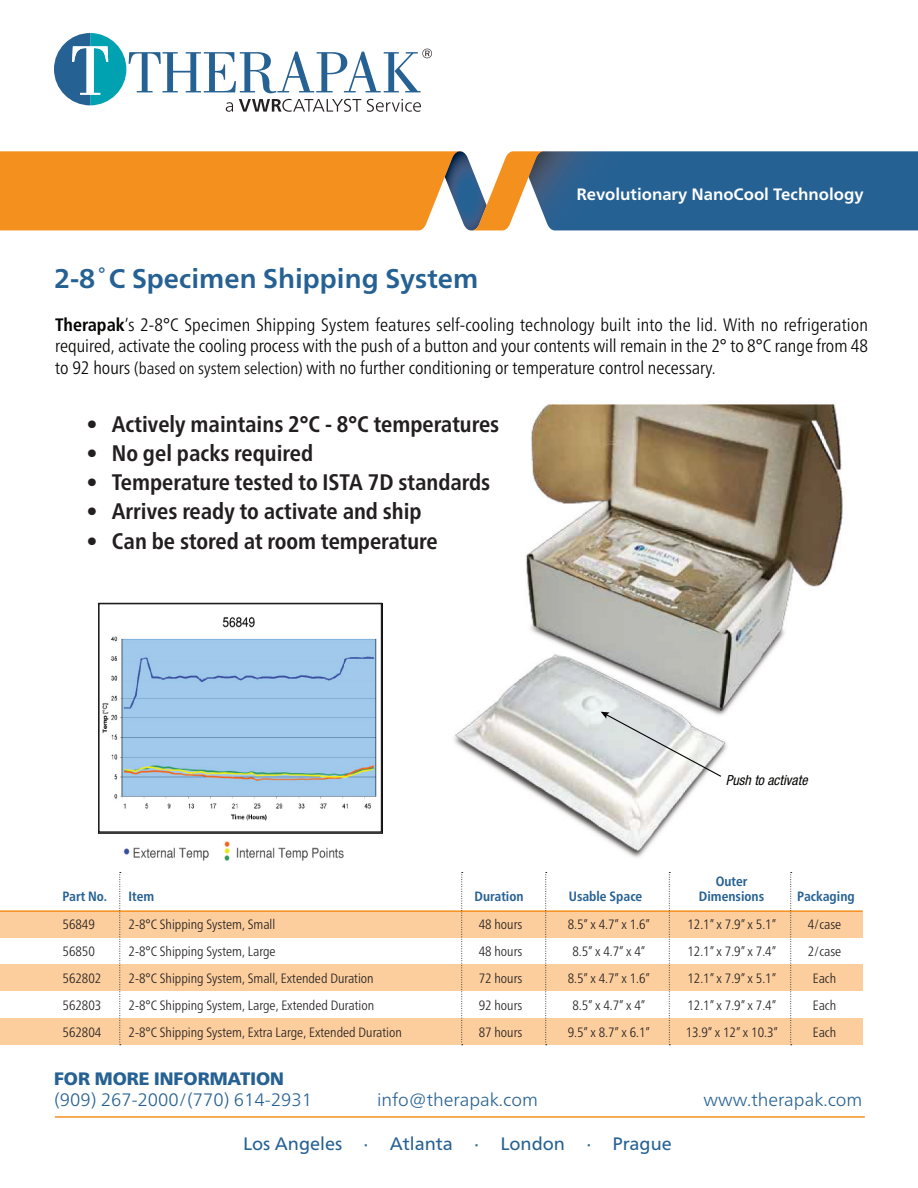
<style>
.page{position:relative;width:918px;height:1188px;background:#fff}
.page>*{position:absolute;margin:0;border:0;box-sizing:border-box;transform-origin:0 0}
.t1{font:700 27px "Frutiger Neue LTW1 G";color:#266193}
.t2{font:700 condensed 22.5px "Frutiger Neue LTW1 G";color:#231f20}
.t3{font:700 21px "Frutiger Neue LTW1 G";color:#fff}
.t4{font:300 condensed 18px/21.6px "Frutiger Neue LTW1 G";color:#040503;text-align:justify}
.t5{font:300 18px "Frutiger Neue LTW1 G";color:#266193}
.t6{font:18px "Frutiger Neue LTW1 G";color:#266193}
.t7{font:900 18px "Frutiger Neue LTW1 G";color:#266193}
.t8{font:700 16.5px "Frutiger Neue LTW1 G";color:#fff}
.t9{font:italic condensed 13.95px "Helvetica Neue LT Std";color:#040503}
.t10{font:300 condensed 13.5px "Frutiger Neue LTW1 G";color:#231f20}
.t11{font:700 condensed 13.5px "Frutiger Neue LTW1 G";color:#266193}
.s1{font-weight:700}
.s2{font-size:16.5px}
</style>
<div class="page">
<img style="left:454px;top:404px;width:389px;height:500px">
<svg style="left:601px;top:712px;width:120px;height:65px"></svg>
<svg style="left:54px;top:33px;width:378px;height:79px"></svg>
<svg style="left:0;top:151px;width:918px;height:79px;background:#9d815a"></svg>
<div style="left:0;top:965px;width:863px;height:26px;background:#fcce9d"></div>
<div style="left:0;top:1019px;width:863px;height:26px;background:#fcce9d"></div>
<div style="left:0;top:911px;width:863px;height:27px;background:#fcce9d"></div>
<hr style="left:0;top:910px;width:863px;height:2px;background:#f4901d">
<svg style="left:545px;top:872px;width:2px;height:173px"></svg>
<svg style="left:669px;top:872px;width:1px;height:173px"></svg>
<svg style="left:461px;top:872px;width:2px;height:173px"></svg>
<svg style="left:119px;top:872px;width:2px;height:173px"></svg>
<svg style="left:790px;top:872px;width:2px;height:173px"></svg>
<hr style="left:55px;top:1116px;width:810px;height:2px;background:#f4901d">
<img style="left:98px;top:604px;width:285px;height:257px">
<div style="left:98px;top:603px;width:284px;height:230px;border:2px solid #201d1e"></div>
<p class="t1" style="left:54px;top:262px;width:426px">2-8˚C Specimen Shipping System</p>
<p class="t3" style="left:646px;top:178px;width:221px">NanoCool Technology</p>
<p class="t8" style="left:577px;top:184px;width:289px">Revolutionary NanoCool Technology</p>
<p class="t4" style="left:55px;top:314px;width:815px"><span class="s1">Therapak</span>’s 2-8°C Specimen Shipping System features self-cooling technology built into the lid. With no refrigeration required, activate the cooling process with the push of a button and your contents will remain in the 2° to 8°C range from 48 to 92 hours <span class="s2">(based on system selection)</span> with no further conditioning or temperature control necessary.</p>
<p class="t2" style="left:86px;top:410px;width:414px">• Actively maintains 2°C - 8°C temperatures</p>
<p class="t2" style="left:86px;top:440px;width:228px">• No gel packs required</p>
<p class="t2" style="left:86px;top:469px;width:405px">• Temperature tested to ISTA 7D standards</p>
<p class="t2" style="left:86px;top:498px;width:337px">• Arrives ready to activate and ship</p>
<p class="t2" style="left:86px;top:527px;width:353px">• Can be stored at room temperature</p>
<p class="t9" style="left:726px;top:772px;width:83px">Push to activate</p>
<p class="t11" style="left:716px;top:874px;width:33px">Outer</p>
<p class="t11" style="left:63px;top:889px;width:46px">Part No.</p>
<p class="t11" style="left:129px;top:889px;width:27px">Item</p>
<p class="t11" style="left:475px;top:889px;width:50px">Duration</p>
<p class="t11" style="left:569px;top:889px;width:75px">Usable Space</p>
<p class="t11" style="left:699px;top:889px;width:67px">Dimensions</p>
<p class="t11" style="left:797px;top:889px;width:59px">Packaging</p>
<p class="t10" style="left:63px;top:916px;width:34px">56849</p>
<p class="t10" style="left:129px;top:916px;width:148px">2-8°C Shipping System, Small</p>
<p class="t10" style="left:479px;top:916px;width:45px">48 hours</p>
<p class="t10" style="left:568px;top:916px;width:84px">8.5” x 4.7” x 1.6”</p>
<p class="t10" style="left:687px;top:916px;width:90px">12.1” x 7.9” x 5.1”</p>
<p class="t10" style="left:808px;top:916px;width:35px">4/case</p>
<p class="t10" style="left:63px;top:943px;width:34px">56850</p>
<p class="t10" style="left:129px;top:943px;width:149px">2-8°C Shipping System, Large</p>
<p class="t10" style="left:479px;top:943px;width:45px">48 hours</p>
<p class="t10" style="left:572px;top:943px;width:75px">8.5” x 4.7” x 4”</p>
<p class="t10" style="left:687px;top:943px;width:90px">12.1” x 7.9” x 7.4”</p>
<p class="t10" style="left:808px;top:943px;width:35px">2/case</p>
<p class="t10" style="left:63px;top:970px;width:40px">562802</p>
<p class="t10" style="left:129px;top:970px;width:247px">2-8°C Shipping System, Small, Extended Duration</p>
<p class="t10" style="left:479px;top:970px;width:45px">72 hours</p>
<p class="t10" style="left:568px;top:970px;width:84px">8.5” x 4.7” x 1.6”</p>
<p class="t10" style="left:687px;top:970px;width:90px">12.1” x 7.9” x 5.1”</p>
<p class="t10" style="left:813px;top:970px;width:25px">Each</p>
<p class="t10" style="left:63px;top:997px;width:40px">562803</p>
<p class="t10" style="left:129px;top:997px;width:247px">2-8°C Shipping System, Large, Extended Duration</p>
<p class="t10" style="left:479px;top:997px;width:45px">92 hours</p>
<p class="t10" style="left:572px;top:997px;width:75px">8.5” x 4.7” x 4”</p>
<p class="t10" style="left:687px;top:997px;width:90px">12.1” x 7.9” x 7.4”</p>
<p class="t10" style="left:813px;top:997px;width:25px">Each</p>
<p class="t10" style="left:63px;top:1024px;width:40px">562804</p>
<p class="t10" style="left:129px;top:1024px;width:275px">2-8°C Shipping System, Extra Large, Extended Duration</p>
<p class="t10" style="left:479px;top:1024px;width:45px">87 hours</p>
<p class="t10" style="left:568px;top:1024px;width:84px">9.5” x 8.7” x 6.1”</p>
<p class="t10" style="left:686px;top:1024px;width:94px">13.9” x 12” x 10.3”</p>
<p class="t10" style="left:813px;top:1024px;width:25px">Each</p>
<p class="t7" style="left:54px;top:1068px;width:231px">FOR MORE INFORMATION</p>
<p class="t5" style="left:54px;top:1089px;width:260px">(909) 267-2000/(770) 614-2931</p>
<p class="t5" style="left:377px;top:1089px;width:162px">info@therapak.com</p>
<p class="t5" style="left:704px;top:1089px;width:160px">www.therapak.com</p>
<p class="t6" style="left:243px;top:1133px;width:430px">Los Angeles · Atlanta · London · Prague</p>
</div>
